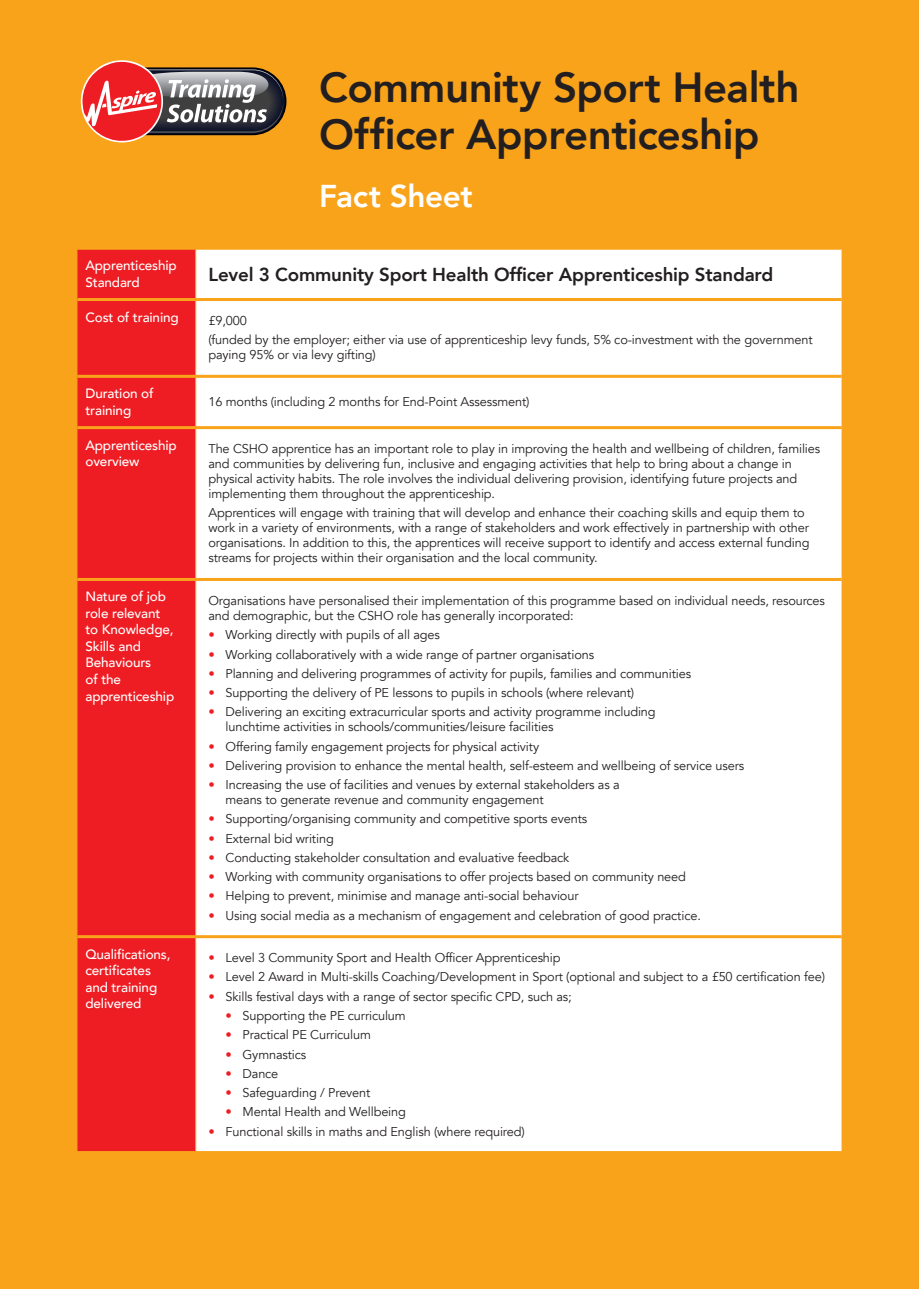
<style>
.page{position:relative;width:919px;height:1289px;background:#fff}
.page>*{position:absolute;margin:0;border:0;box-sizing:border-box;transform-origin:0 0}
.t1{font:800 42px/47px "Avenir";letter-spacing:-.01em;color:#231f20}
.t2{font:800 31.5px "Avenir";letter-spacing:-.01em;color:#fff}
.t3{font:800 18.75px "Avenir";letter-spacing:-.01em;color:#231f20}
.t4{font:500 13.5px/16.5px "Avenir";letter-spacing:-.01em;color:#fff}
.t5{font:12.75px/15px "Avenir";letter-spacing:-.01em;color:#231f20}
.s1{color:#ee1d23}
</style>
<div class="page">
<div style="left:0;top:0;width:918px;height:1288px;background:#f9a31b"></div>
<svg style="left:82px;top:61px;width:203px;height:81px"></svg>
<div style="left:78px;top:250px;width:117px;height:900px;background:#ee1d23"></div>
<div style="left:196px;top:250px;width:645px;height:900px;background:#fff"></div>
<hr style="left:77px;top:298px;width:119px;height:3px;background:#f9a31b">
<hr style="left:196px;top:298px;width:645px;height:3px;background:#f9a31b">
<hr style="left:77px;top:375px;width:119px;height:3px;background:#f9a31b">
<hr style="left:196px;top:375px;width:645px;height:3px;background:#f9a31b">
<hr style="left:77px;top:426px;width:119px;height:3px;background:#f9a31b">
<hr style="left:196px;top:426px;width:645px;height:3px;background:#f9a31b">
<hr style="left:77px;top:578px;width:119px;height:3px;background:#f9a31b">
<hr style="left:196px;top:578px;width:645px;height:3px;background:#f9a31b">
<hr style="left:77px;top:935px;width:119px;height:3px;background:#f9a31b">
<hr style="left:196px;top:935px;width:645px;height:3px;background:#f9a31b">
<h1 class="t1" style="left:319px;top:64px;width:482px">Community Sport Health<br>Officer Apprenticeship</h1>
<h2 class="t2" style="left:319px;top:171px;width:155px">Fact Sheet</h2>
<p class="t4" style="left:85px;top:256px;width:93px">Apprenticeship<br>Standard</p>
<h3 class="t3" style="left:208px;top:260px;width:566px">Level 3 Community Sport Health Officer Apprenticeship Standard</h3>
<p class="t4" style="left:85px;top:308px;width:95px">Cost of training</p>
<p class="t5" style="left:208px;top:311px;width:605px;line-height:19.2px">£9,000<br>(funded by the employer; either via use of apprenticeship levy funds, 5% co-investment with the government</p>
<p class="t5" style="left:208px;top:347px;width:169px">paying 95% or via levy gifting)</p>
<p class="t4" style="left:85px;top:384px;width:70px">Duration of training</p>
<p class="t5" style="left:208px;top:394px;width:322px">16 months (including 2 months for End-Point Assessment)</p>
<p class="t4" style="left:85px;top:436px;width:93px">Apprenticeship overview</p>
<p class="t5" style="left:208px;top:441px;width:613px">The CSHO apprentice has an important role to play in improving the health and wellbeing of children, families and communities by delivering fun, inclusive and engaging activities that help to bring about a change in physical activity habits. The role involves the individual delivering provision, identifying future projects and implementing them throughout the apprenticeship.</p>
<p class="t5" style="left:208px;top:505px;width:602px">Apprentices will engage with training that will develop and enhance their coaching skills and equip them to work in a variety of environments, with a range of stakeholders and work effectively in partnership with other organisations. In addition to this, the apprentices will receive support to identify and access external funding streams for projects within their organisation and the local community.</p>
<p class="t4" style="left:85px;top:587px;width:90px">Nature of job role relevant to Knowledge,<br>Skills and<br>Behaviours<br>of the apprenticeship</p>
<p class="t5" style="left:208px;top:593px;width:618px">Organisations have personalised their implementation of this programme based on individual needs, resources and demographic, but the CSHO role has generally incorporated:</p>
<p class="t5" style="left:208px;top:627px;width:233px"><span class="s1">•</span> Working directly with pupils of all ages</p>
<p class="t5" style="left:208px;top:647px;width:387px"><span class="s1">•</span> Working collaboratively with a wide range of partner organisations</p>
<p class="t5" style="left:208px;top:666px;width:484px"><span class="s1">•</span> Planning and delivering programmes of activity for pupils, families and communities</p>
<p class="t5" style="left:208px;top:685px;width:427px"><span class="s1">•</span> Supporting the delivery of PE lessons to pupils in schools (where relevant)</p>
<p class="t5" style="left:225px;top:704px;width:431px;text-indent:-17px"><span class="s1">•</span> Delivering an exciting extracurricular sports and activity programme including lunchtime activities in schools/communities/leisure facilities</p>
<p class="t5" style="left:208px;top:739px;width:332px"><span class="s1">•</span> Offering family engagement projects for physical activity</p>
<p class="t5" style="left:208px;top:758px;width:537px"><span class="s1">•</span> Delivering provision to enhance the mental health, self-esteem and wellbeing of service users</p>
<p class="t5" style="left:225px;top:777px;width:395px;text-indent:-17px"><span class="s1">•</span> Increasing the use of facilities and venues by external stakeholders as a means to generate revenue and community engagement</p>
<p class="t5" style="left:208px;top:811px;width:380px"><span class="s1">•</span> Supporting/organising community and competitive sports events</p>
<p class="t5" style="left:208px;top:831px;width:127px"><span class="s1">•</span> External bid writing</p>
<p class="t5" style="left:208px;top:850px;width:362px"><span class="s1">•</span> Conducting stakeholder consultation and evaluative feedback</p>
<p class="t5" style="left:208px;top:869px;width:479px"><span class="s1">•</span> Working with community organisations to offer projects based on community need</p>
<p class="t5" style="left:208px;top:888px;width:371px"><span class="s1">•</span> Helping to prevent, minimise and manage anti-social behaviour</p>
<p class="t5" style="left:208px;top:908px;width:494px"><span class="s1">•</span> Using social media as a mechanism of engagement and celebration of good practice.</p>
<p class="t4" style="left:85px;top:945px;width:87px">Qualifications, certificates and training delivered</p>
<p class="t5" style="left:208px;top:950px;width:353px"><span class="s1">•</span> Level 3 Community Sport and Health Officer Apprenticeship</p>
<p class="t5" style="left:208px;top:969px;width:618px"><span class="s1">•</span> Level 2 Award in Multi-skills Coaching/Development in Sport (optional and subject to a £50 certification fee)</p>
<p class="t5" style="left:208px;top:989px;width:365px"><span class="s1">•</span> Skills festival days with a range of sector specific CPD, such as;</p>
<p class="t5" style="left:225px;top:1008px;width:182px"><span class="s1">•</span> Supporting the PE curriculum</p>
<p class="t5" style="left:225px;top:1027px;width:147px"><span class="s1">•</span> Practical PE Curriculum</p>
<p class="t5" style="left:225px;top:1046px;width:82px"><span class="s1">•</span> Gymnastics</p>
<p class="t5" style="left:225px;top:1066px;width:54px"><span class="s1">•</span> Dance</p>
<p class="t5" style="left:225px;top:1085px;width:146px"><span class="s1">•</span> Safeguarding / Prevent</p>
<p class="t5" style="left:225px;top:1104px;width:182px"><span class="s1">•</span> Mental Health and Wellbeing</p>
<p class="t5" style="left:208px;top:1123px;width:318px"><span class="s1">•</span> Functional skills in maths and English (where required)</p>
</div>
